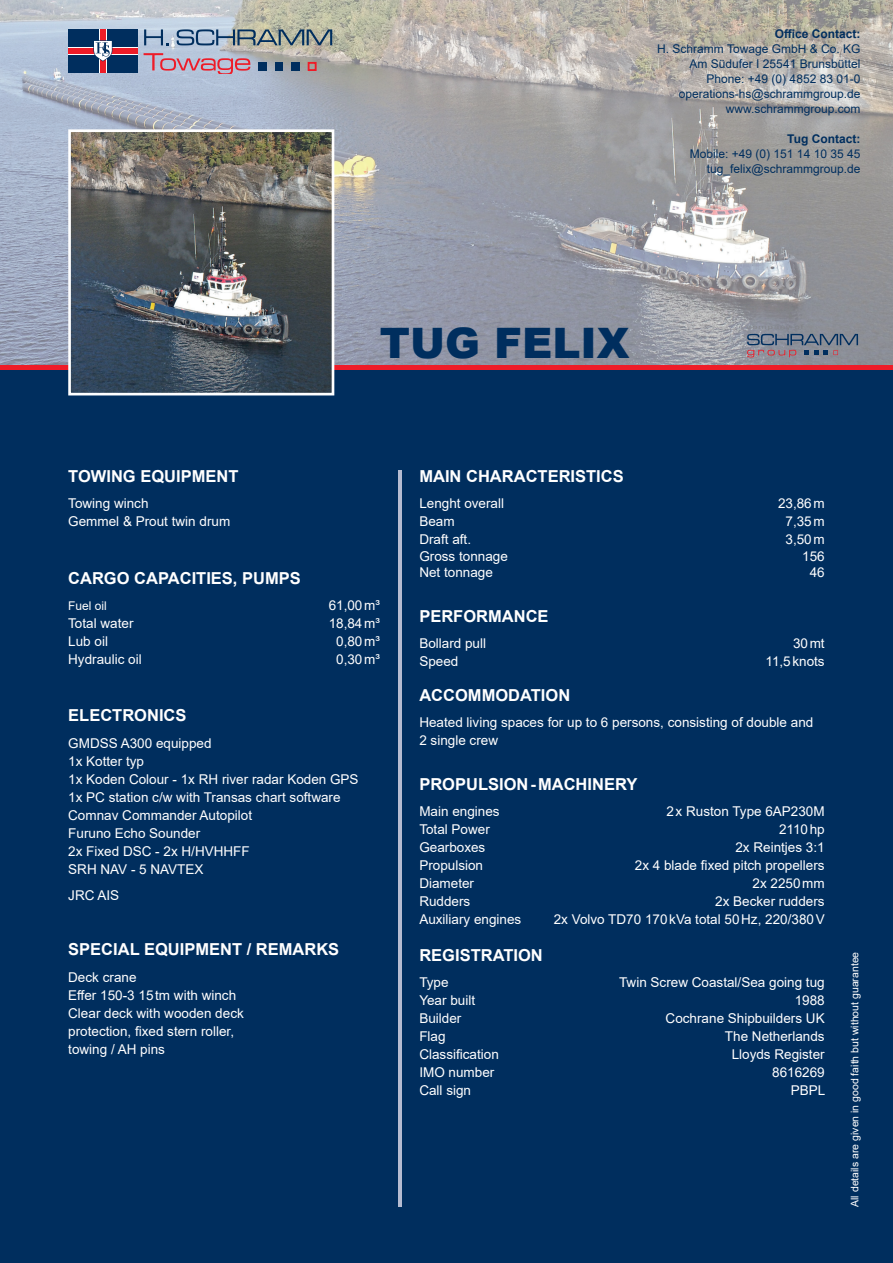
<style>
.page{position:relative;width:893px;height:1263px;background:#fff}
.page>*{position:absolute;margin:0;border:0;box-sizing:border-box;transform-origin:0 0}
.t1{font:900 42px "Arial";color:#002e5e}
.t2{font:700 16.5px "Arial";color:#fff}
.t3{font:13.5px/18px "Arial";color:#fff}
.t4{font:12px/15px "Arial";color:#002e5e;text-align:right}
.t5{font:700 12px "Arial";color:#002e5e}
.t6{font:12px "Arial";color:#fff}
.t7{font:10.5px "Arial";color:#fff}
</style>
<div class="page">
<div style="left:0;top:370px;width:893px;height:893px;background:#002e5e"></div>
<img style="left:0;top:1px;width:893px;height:365px">
<hr style="left:0;top:366px;width:893px;height:4px;background:#ee1c28">
<img style="left:72px;top:133px;width:258px;height:258px">
<div style="left:68px;top:129px;width:266px;height:266px;border:3px solid #fff"></div>
<hr style="left:399px;top:470px;width:3px;height:737px;background:#b5bcd1">
<svg style="left:747px;top:334px;width:111px;height:23px;background:#76798a"></svg>
<div style="left:68px;top:29px;width:70px;height:44px;background:#002e5e"></div>
<svg style="left:99px;top:29px;width:7px;height:44px"></svg>
<svg style="left:68px;top:47px;width:70px;height:7px"></svg>
<div style="left:100px;top:29px;width:5px;height:44px;background:#ee1c28"></div>
<div style="left:68px;top:48px;width:70px;height:5px;background:#ee1c28"></div>
<svg style="left:93px;top:40px;width:19px;height:22px"></svg>
<svg style="left:144px;top:53px;width:106px;height:21px;background:#c29bae"></svg>
<div style="left:258px;top:62px;width:8px;height:9px;background:#002e5e"></div>
<div style="left:291px;top:62px;width:8px;height:9px;background:#002e5e"></div>
<div style="left:275px;top:62px;width:8px;height:9px;background:#002e5e"></div>
<div style="left:308px;top:62px;width:9px;height:9px;border:2px solid #ee1c28"></div>
<svg style="left:144px;top:29px;width:24px;height:16px"></svg>
<svg style="left:177px;top:29px;width:155px;height:16px;background:#81929b"></svg>
<p class="t5" style="left:775px;top:25px;width:87px">Office Contact:</p>
<p class="t4" style="left:657px;top:41px;width:205px">H. Schramm Towage GmbH &amp; Co. KG<br>Am Südufer I 25541 Brunsbüttel<br>Phone: +49 (0) 4852 83 01-0 operations-hs@schrammgroup.de www.schrammgroup.com</p>
<p class="t5" style="left:787px;top:130px;width:75px">Tug Contact:</p>
<p class="t4" style="left:690px;top:146px;width:172px">Mobile: +49 (0) 151 14 10 35 45 tug_felix@schrammgroup.de</p>
<h1 class="t1" style="left:380px;top:313px;width:251px">TUG FELIX</h1>
<p class="t2" style="left:68px;top:464px;width:172px">TOWING EQUIPMENT</p>
<p class="t3" style="left:68px;top:495px;width:164px">Towing winch<br>Gemmel &amp; Prout twin drum</p>
<p class="t2" style="left:68px;top:566px;width:234px">CARGO CAPACITIES, PUMPS</p>
<p class="t6" style="left:68px;top:598px;width:40px">Fuel oil</p>
<p class="t3" style="left:329px;top:596px;width:53px">61,00 m³</p>
<p class="t3" style="left:68px;top:614px;width:67px">Total water</p>
<p class="t3" style="left:329px;top:614px;width:53px">18,84 m³</p>
<p class="t3" style="left:68px;top:632px;width:41px">Lub oil</p>
<p class="t3" style="left:336px;top:632px;width:45px">0,80 m³</p>
<p class="t3" style="left:68px;top:650px;width:75px">Hydraulic oil</p>
<p class="t3" style="left:336px;top:650px;width:45px">0,30 m³</p>
<p class="t2" style="left:68px;top:704px;width:120px">ELECTRONICS</p>
<p class="t3" style="left:68px;top:734px;width:292px">GMDSS A300 equipped<br>1x Kotter typ<br>1x Koden Colour - 1x RH river radar Koden GPS<br>1x PC station c/w with Transas chart software<br>Comnav Commander Autopilot<br>Furuno Echo Sounder<br>2x Fixed DSC - 2x H/HVHHFF<br>SRH NAV - 5 NAVTEX</p>
<p class="t3" style="left:68px;top:887px;width:53px">JRC AIS</p>
<p class="t2" style="left:68px;top:938px;width:273px">SPECIAL EQUIPMENT / REMARKS</p>
<p class="t3" style="left:68px;top:968px;width:177px">Deck crane<br>Effer 150-3 15 tm with winch<br>Clear deck with wooden deck protection, fixed stern roller, towing / AH pins</p>
<p class="t2" style="left:419px;top:464px;width:206px">MAIN CHARACTERISTICS</p>
<p class="t3" style="left:419px;top:495px;width:86px">Lenght overall</p>
<p class="t3" style="left:778px;top:495px;width:48px">23,86 m</p>
<p class="t3" style="left:419px;top:513px;width:37px">Beam</p>
<p class="t3" style="left:785px;top:513px;width:41px">7,35 m</p>
<p class="t3" style="left:419px;top:531px;width:53px">Draft aft.</p>
<p class="t3" style="left:785px;top:531px;width:41px">3,50 m</p>
<p class="t3" style="left:419px;top:547px;width:90px">Gross tonnage</p>
<p class="t3" style="left:802px;top:547px;width:24px">156</p>
<p class="t3" style="left:419px;top:564px;width:75px">Net tonnage</p>
<p class="t3" style="left:810px;top:564px;width:17px">46</p>
<p class="t2" style="left:419px;top:604px;width:131px">PERFORMANCE</p>
<p class="t3" style="left:419px;top:635px;width:68px">Bollard pull</p>
<p class="t3" style="left:793px;top:635px;width:33px">30 mt</p>
<p class="t3" style="left:419px;top:653px;width:41px">Speed</p>
<p class="t3" style="left:765px;top:653px;width:61px">11,5 knots</p>
<p class="t2" style="left:419px;top:683px;width:152px">ACCOMMODATION</p>
<p class="t3" style="left:419px;top:714px;width:395px">Heated living spaces for up to 6 persons, consisting of double and<br>2 single crew</p>
<p class="t2" style="left:419px;top:772px;width:220px">PROPULSION - MACHINERY</p>
<p class="t3" style="left:419px;top:803px;width:82px">Main engines</p>
<p class="t3" style="left:666px;top:803px;width:160px">2 x Ruston Type 6AP230M</p>
<p class="t3" style="left:419px;top:821px;width:72px">Total Power</p>
<p class="t3" style="left:779px;top:821px;width:47px">2110 hp</p>
<p class="t3" style="left:419px;top:839px;width:68px">Gearboxes</p>
<p class="t3" style="left:735px;top:839px;width:91px">2x Reintjes 3:1</p>
<p class="t3" style="left:419px;top:857px;width:65px">Propulsion</p>
<p class="t3" style="left:635px;top:857px;width:191px">2x 4 blade fixed pitch propellers</p>
<p class="t3" style="left:419px;top:875px;width:56px">Diameter</p>
<p class="t3" style="left:752px;top:875px;width:74px">2x 2250 mm</p>
<p class="t3" style="left:419px;top:893px;width:53px">Rudders</p>
<p class="t3" style="left:715px;top:893px;width:111px">2x Becker rudders</p>
<p class="t3" style="left:419px;top:911px;width:104px">Auxiliary engines</p>
<p class="t3" style="left:554px;top:911px;width:272px">2x Volvo TD70 170 kVa total 50 Hz, 220/380 V</p>
<p class="t2" style="left:419px;top:943px;width:125px">REGISTRATION</p>
<p class="t3" style="left:419px;top:973px;width:31px">Type</p>
<p class="t3" style="left:619px;top:973px;width:207px">Twin Screw Coastal/Sea going tug</p>
<p class="t3" style="left:419px;top:991px;width:57px">Year built</p>
<p class="t3" style="left:795px;top:991px;width:32px">1988</p>
<p class="t3" style="left:419px;top:1009px;width:44px">Builder</p>
<p class="t3" style="left:666px;top:1009px;width:161px">Cochrane Shipbuilders UK</p>
<p class="t3" style="left:419px;top:1027px;width:28px">Flag</p>
<p class="t3" style="left:725px;top:1027px;width:101px">The Netherlands</p>
<p class="t3" style="left:419px;top:1045px;width:81px">Classification</p>
<p class="t3" style="left:732px;top:1045px;width:95px">Lloyds Register</p>
<p class="t3" style="left:419px;top:1063px;width:77px">IMO number</p>
<p class="t3" style="left:772px;top:1063px;width:54px">8616269</p>
<p class="t3" style="left:419px;top:1081px;width:53px">Call sign</p>
<p class="t3" style="left:791px;top:1081px;width:36px">PBPL</p>
<p class="t7" style="left:847px;top:1207px;width:257px;rotate:-90deg">All details are given in good faith but without guarantee</p>
</div>
